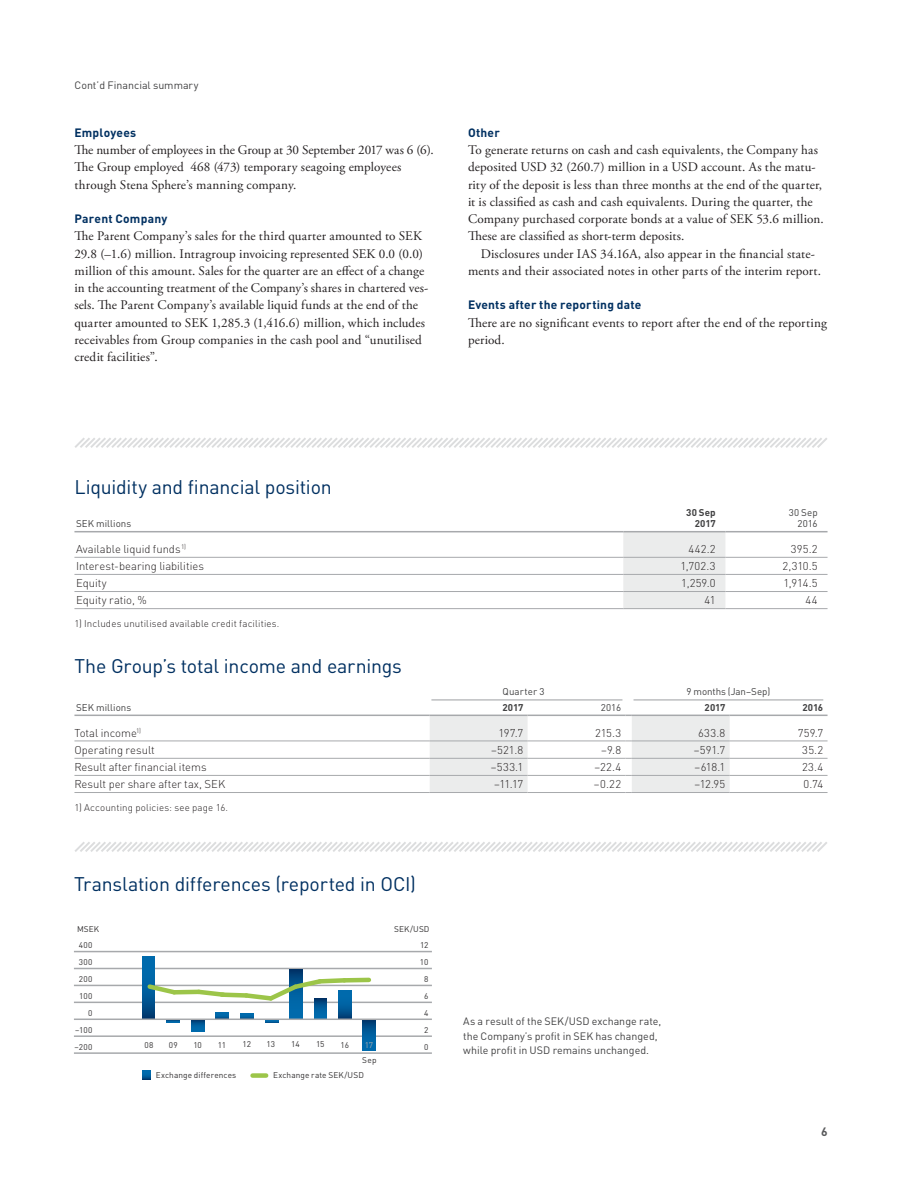
<style>
.page{position:relative;width:902px;height:1191px;background:#fff}
.page>*{position:absolute;margin:0;border:0;box-sizing:border-box;transform-origin:0 0}
.t1{font:19.5px "DINOT";letter-spacing:-.01em;color:#003061}
.t2{font:13.2px/17.2px "Adobe Garamond Pro";letter-spacing:.01em;color:#231f20}
.t3{font:700 12px "DINOT";letter-spacing:.015em;color:#003061}
.t4{font:700 12px "DINOT";color:#58595b}
.t5{font:300 11.25px "DINOT";color:#231f20}
.t6{font:10.65px/14.2px "DINOT";color:#414142}
.t7{font:300 9.75px "DINOT";letter-spacing:.015em;color:#231f20}
.t8{font:9.75px/11.2px "DINOT";letter-spacing:.005em;color:#414142;text-align:right}
.t9{font:700 9.75px "DINOT";letter-spacing:-.015em;color:#414142}
.t10{font:700 9.75px/11.2px "DINOT";letter-spacing:.005em;color:#414142;text-align:right}
.t11{font:8.25px/17.1px "DINOT";letter-spacing:.01em;color:#323031;text-align:center}
.t12{font:8.25px/17.1px "DINOT";letter-spacing:.05em;color:#323031;text-align:right}
.t13{font:8.25px "DINOT";color:#a7a9ac}
</style>
<div class="page">
<hr style="left:74px;top:1001px;width:358px;height:2px;background:#a7a9ac">
<hr style="left:74px;top:967px;width:358px;height:2px;background:#a7a9ac">
<hr style="left:74px;top:984px;width:358px;height:2px;background:#a7a9ac">
<hr style="left:74px;top:1052px;width:358px;height:1px;background:#a7a9ac">
<hr style="left:74px;top:950px;width:358px;height:2px;background:#a7a9ac">
<hr style="left:74px;top:1035px;width:358px;height:2px;background:#a7a9ac">
<svg style="left:265px;top:1020px;width:13px;height:3px"></svg>
<svg style="left:142px;top:956px;width:13px;height:62px"></svg>
<svg style="left:166px;top:1020px;width:13px;height:2px"></svg>
<svg style="left:191px;top:1020px;width:13px;height:11px"></svg>
<svg style="left:215px;top:1012px;width:13px;height:6px"></svg>
<svg style="left:240px;top:1013px;width:13px;height:5px"></svg>
<svg style="left:289px;top:969px;width:13px;height:49px"></svg>
<svg style="left:314px;top:1004px;width:13px;height:14px"></svg>
<svg style="left:338px;top:990px;width:13px;height:28px"></svg>
<svg style="left:363px;top:1020px;width:12px;height:30px"></svg>
<hr style="left:74px;top:1018px;width:358px;height:2px;background:#a7a9ac">
<svg style="left:144px;top:981px;width:36px;height:16px"></svg>
<div style="left:174px;top:989px;width:25px;height:5px;background:#9cc549"></div>
<svg style="left:194px;top:975px;width:155px;height:29px"></svg>
<div style="left:344px;top:977px;width:25px;height:5px;background:#9cc549"></div>
<svg style="left:142px;top:1071px;width:9px;height:8px"></svg>
<svg style="left:252px;top:1073px;width:14px;height:4px"></svg>
<div style="left:623px;top:532px;width:102px;height:76px;background:#ebecec"></div>
<hr style="left:74px;top:531px;width:549px;height:1px;background:#a7a9ac">
<hr style="left:623px;top:531px;width:102px;height:1px;background:#a7a9ac">
<hr style="left:725px;top:531px;width:102px;height:1px;background:#a7a9ac">
<hr style="left:74px;top:557px;width:549px;height:1px;background:#a7a9ac">
<hr style="left:623px;top:557px;width:102px;height:1px;background:#a7a9ac">
<hr style="left:725px;top:557px;width:102px;height:1px;background:#a7a9ac">
<hr style="left:74px;top:574px;width:549px;height:1px;background:#a7a9ac">
<hr style="left:623px;top:574px;width:102px;height:1px;background:#a7a9ac">
<hr style="left:725px;top:574px;width:102px;height:1px;background:#a7a9ac">
<hr style="left:74px;top:591px;width:549px;height:1px;background:#a7a9ac">
<hr style="left:74px;top:608px;width:549px;height:1px;background:#a7a9ac">
<hr style="left:623px;top:591px;width:102px;height:1px;background:#a7a9ac">
<hr style="left:623px;top:608px;width:102px;height:1px;background:#a7a9ac">
<hr style="left:725px;top:591px;width:102px;height:1px;background:#a7a9ac">
<hr style="left:725px;top:608px;width:102px;height:1px;background:#a7a9ac">
<hr style="left:74px;top:740px;width:355px;height:1px;background:#a7a9ac">
<hr style="left:729px;top:740px;width:98px;height:1px;background:#a7a9ac">
<hr style="left:74px;top:758px;width:355px;height:1px;background:#a7a9ac">
<hr style="left:729px;top:758px;width:98px;height:1px;background:#a7a9ac">
<hr style="left:74px;top:775px;width:355px;height:1px;background:#a7a9ac">
<hr style="left:74px;top:792px;width:355px;height:1px;background:#a7a9ac">
<hr style="left:74px;top:714px;width:355px;height:2px;background:#a7a9ac">
<svg style="left:429px;top:714px;width:300px;height:79px"></svg>
<hr style="left:631px;top:714px;width:98px;height:2px;background:#a7a9ac">
<hr style="left:729px;top:714px;width:98px;height:2px;background:#a7a9ac">
<hr style="left:631px;top:775px;width:98px;height:1px;background:#a7a9ac">
<hr style="left:631px;top:792px;width:98px;height:1px;background:#a7a9ac">
<hr style="left:729px;top:775px;width:98px;height:1px;background:#a7a9ac">
<hr style="left:729px;top:792px;width:98px;height:1px;background:#a7a9ac">
<hr style="left:431px;top:699px;width:191px;height:1px;background:#a7a9ac">
<hr style="left:633px;top:699px;width:190px;height:1px;background:#a7a9ac">
<svg style="left:75px;top:842px;width:752px;height:10px"></svg>
<svg style="left:75px;top:438px;width:752px;height:10px"></svg>
<p class="t6" style="left:74px;top:78px;width:125px">Cont’d Financial summary</p>
<p class="t3" style="left:74px;top:124px;width:63px">Employees</p>
<p class="t2" style="left:74px;top:142px;width:361px">The number of employees in the Group at 30 September 2017 was 6 (6).<br>The Group employed 468 (473) temporary seagoing employees through Stena Sphere’s manning company.</p>
<p class="t3" style="left:74px;top:210px;width:94px">Parent Company</p>
<p class="t2" style="left:74px;top:228px;width:355px">The Parent Company’s sales for the third quarter amounted to SEK 29.8 (–1.6) million. Intragroup invoicing represented SEK 0.0 (0.0) million of this amount. Sales for the quarter are an effect of a change in the accounting treatment of the Company’s shares in chartered ves&shy;sels. The Parent Company’s available liquid funds at the end of the quarter amounted to SEK 1,285.3 (1,416.6) million, which includes receivables from Group companies in the cash pool and “unutilised credit facilities”.</p>
<p class="t3" style="left:468px;top:124px;width:33px">Other</p>
<p class="t2" style="left:468px;top:142px;width:357px">To generate returns on cash and cash equivalents, the Company has deposited USD 32 (260.7) million in a USD account. As the matu&shy;rity of the deposit is less than three months at the end of the quarter, it is classified as cash and cash equivalents. During the quarter, the Company purchased corporate bonds at a value of SEK 53.6 million.<br>These are classified as short-term deposits.</p>
<p class="t2" style="left:468px;top:245px;width:354px;text-align:center">Disclosures under IAS 34.16A, also appear in the financial state&shy;ments and their associated notes in other parts of the interim report.</p>
<p class="t3" style="left:468px;top:297px;width:175px">Events after the reporting date</p>
<p class="t2" style="left:468px;top:314px;width:360px">There are no significant events to report after the end of the reporting period.</p>
<h1 class="t1" style="left:74px;top:473px;width:259px">Liquidity and financial position</h1>
<p class="t8" style="left:76px;top:518px;width:57px">SEK millions</p>
<p class="t10" style="left:686px;top:506px;width:31px">30 Sep<br>2017</p>
<p class="t8" style="left:788px;top:506px;width:30px">30 Sep<br>2016</p>
<p class="t5" style="left:76px;top:541px;width:111px">Available liquid funds<sup>1)</sup></p>
<p class="t5" style="left:688px;top:541px;width:29px">442.2</p>
<p class="t5" style="left:790px;top:541px;width:28px">395.2</p>
<p class="t5" style="left:76px;top:558px;width:129px">Interest-bearing liabilities</p>
<p class="t5" style="left:680px;top:558px;width:37px">1,702.3</p>
<p class="t5" style="left:782px;top:558px;width:37px">2,310.5</p>
<p class="t5" style="left:76px;top:575px;width:32px">Equity</p>
<p class="t5" style="left:681px;top:575px;width:36px">1,259.0</p>
<p class="t5" style="left:783px;top:575px;width:36px">1,914.5</p>
<p class="t5" style="left:76px;top:592px;width:72px">Equity ratio, %</p>
<p class="t5" style="left:704px;top:592px;width:12px">41</p>
<p class="t5" style="left:805px;top:592px;width:14px">44</p>
<p class="t7" style="left:74px;top:616px;width:206px">1) Includes unutilised available credit facilities.</p>
<h1 class="t1" style="left:74px;top:652px;width:329px">The Group’s total income and earnings</h1>
<p class="t8" style="left:502px;top:685px;width:44px">Quarter 3</p>
<p class="t8" style="left:686px;top:685px;width:85px">9 months (Jan–Sep)</p>
<p class="t8" style="left:76px;top:701px;width:57px">SEK millions</p>
<p class="t9" style="left:502px;top:701px;width:22px">2017</p>
<p class="t8" style="left:600px;top:701px;width:22px">2016</p>
<p class="t9" style="left:704px;top:701px;width:22px">2017</p>
<p class="t9" style="left:802px;top:701px;width:22px">2016</p>
<p class="t5" style="left:74px;top:725px;width:68px">Total income<sup>1)</sup></p>
<p class="t5" style="left:498px;top:725px;width:26px">197.7</p>
<p class="t5" style="left:595px;top:725px;width:28px">215.3</p>
<p class="t5" style="left:698px;top:725px;width:29px">633.8</p>
<p class="t5" style="left:797px;top:725px;width:27px">759.7</p>
<p class="t5" style="left:74px;top:742px;width:82px">Operating result</p>
<p class="t5" style="left:491px;top:742px;width:34px">–521.8</p>
<p class="t5" style="left:601px;top:742px;width:22px">–9.8</p>
<p class="t5" style="left:693px;top:742px;width:33px">–591.7</p>
<p class="t5" style="left:802px;top:742px;width:22px">35.2</p>
<p class="t5" style="left:74px;top:759px;width:134px">Result after financial items</p>
<p class="t5" style="left:491px;top:759px;width:34px">–533.1</p>
<p class="t5" style="left:594px;top:759px;width:28px">–22.4</p>
<p class="t5" style="left:694px;top:759px;width:32px">–618.1</p>
<p class="t5" style="left:802px;top:759px;width:23px">23.4</p>
<p class="t5" style="left:74px;top:776px;width:152px">Result per share after tax, SEK</p>
<p class="t5" style="left:494px;top:776px;width:31px">–11.17</p>
<p class="t5" style="left:594px;top:776px;width:29px">–0.22</p>
<p class="t5" style="left:694px;top:776px;width:32px">–12.95</p>
<p class="t5" style="left:803px;top:776px;width:21px">0.74</p>
<p class="t7" style="left:74px;top:800px;width:155px">1) Accounting policies: see page 16.</p>
<h1 class="t1" style="left:74px;top:871px;width:343px">Translation differences (reported in OCI)</h1>
<p class="t11" style="left:77px;top:919px;width:23px">MSEK</p>
<p class="t11" style="left:394px;top:919px;width:37px">SEK/USD</p>
<p class="t12" style="left:74px;top:935px;width:20px">400<br>300<br>200<br>100<br>0 –100 –200</p>
<p class="t11" style="left:420px;top:935px;width:10px">12<br>10<br>8<br>6<br>4<br>2<br>0</p>
<p class="t11" style="left:156px;top:1066px;width:82px">Exchange differences</p>
<p class="t11" style="left:273px;top:1066px;width:92px">Exchange rate SEK/USD</p>
<p class="t11" style="left:144px;top:1035px;width:11px">08</p>
<p class="t11" style="left:169px;top:1035px;width:10px">09</p>
<p class="t11" style="left:193px;top:1035px;width:10px">10</p>
<p class="t11" style="left:218px;top:1035px;width:10px">11</p>
<p class="t11" style="left:242px;top:1035px;width:10px">12</p>
<p class="t11" style="left:266px;top:1035px;width:10px">13</p>
<p class="t11" style="left:291px;top:1035px;width:10px">14</p>
<p class="t11" style="left:316px;top:1035px;width:10px">15</p>
<p class="t11" style="left:340px;top:1035px;width:10px">16</p>
<p class="t13" style="left:365px;top:1039px;width:10px">17</p>
<p class="t11" style="left:362px;top:1050px;width:16px">Sep</p>
<p class="t6" style="left:463px;top:1013px;width:199px">As a result of the SEK/USD exchange rate, the Company’s profit in SEK has changed, while profit in USD remains unchanged.</p>
<p class="t4" style="left:820px;top:1123px;width:8px">6</p>
</div>
